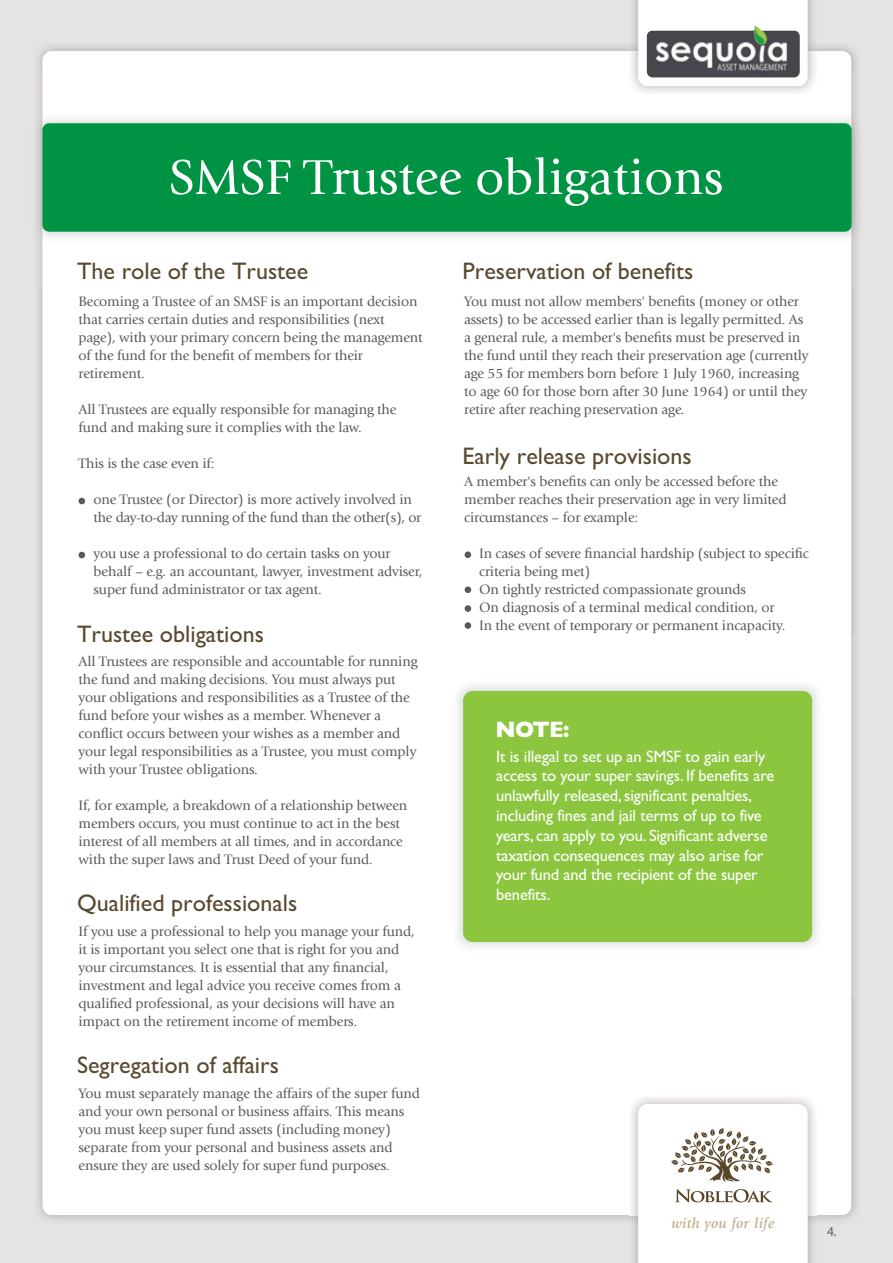
<style>
.page{position:relative;width:893px;height:1263px;background:#e5e4e2}
.page>*{position:absolute;margin:0;border:0;box-sizing:border-box;transform-origin:0 0}
.t1{font:51px "Giovanni Std";color:#fff}
.t2{font:24px "Gill Sans";color:#59492f}
.t3{font:700 22.5px "Gill Sans";color:#fff}
.t4{font:16.5px/19.8px "Gill Sans";letter-spacing:-.01em;color:#fff}
.t5{font:italic 700 14.85px "Giovanni Std";letter-spacing:.01em;color:#c4b490}
.t6{font:14.25px/18px "Giovanni Std";letter-spacing:-.01em;color:#58595b}
.t7{font:13.5px "Garamond";color:#636466}
</style>
<div class="page">
<div style="left:43px;top:51px;width:808px;height:1164px;background:#fff;border-radius:9px"></div>
<svg style="left:638px;top:1104px;width:170px;height:159px"></svg>
<img style="left:851px;top:69px;width:8px;height:218px">
<img style="left:43px;top:118px;width:808px;height:120px">
<div style="left:42px;top:123px;width:809px;height:109px;background:#009344;border-radius:7px"></div>
<div style="left:465px;top:551px;width:6px;height:7px;background:#58595b;border-radius:50%"></div>
<div style="left:465px;top:586px;width:6px;height:7px;background:#58595b;border-radius:50%"></div>
<div style="left:465px;top:605px;width:6px;height:7px;background:#58595b;border-radius:50%"></div>
<div style="left:465px;top:622px;width:6px;height:7px;background:#58595b;border-radius:50%"></div>
<svg style="left:79px;top:498px;width:6px;height:6px"></svg>
<svg style="left:79px;top:552px;width:6px;height:6px"></svg>
<img style="left:457px;top:636px;width:400px;height:360px">
<div style="left:463px;top:691px;width:349px;height:251px;background:#8cc63f;border-radius:9px"></div>
<div style="left:638px;top:0;width:170px;height:86px;background:#fff"></div>
<img style="left:647px;top:25px;width:153px;height:52px">
<h1 class="t1" style="left:169px;top:158px;width:556px">SMSF Trustee obligations</h1>
<h2 class="t2" style="left:77px;top:263px;width:233px">The role of the Trustee</h2>
<h2 class="t2" style="left:463px;top:263px;width:232px">Preservation of benefits</h2>
<p class="t6" style="left:79px;top:294px;width:346px">Becoming a Trustee of an SMSF is an important decision that carries certain duties and responsibilities (next page), with your primary concern being the management of the fund for the benefit of members for their retirement.</p>
<p class="t6" style="left:79px;top:402px;width:319px">All Trustees are equally responsible for managing the fund and making sure it complies with the law.</p>
<p class="t6" style="left:79px;top:456px;width:137px">This is the case even if:</p>
<p class="t6" style="left:94px;top:492px;width:329px">one Trustee (or Director) is more actively involved in the day-to-day running of the fund than the other(s), or</p>
<p class="t6" style="left:94px;top:546px;width:330px">you use a professional to do certain tasks on your behalf – e.g. an accountant, lawyer, investment adviser, super fund administrator or tax agent.</p>
<h2 class="t2" style="left:77px;top:626px;width:188px">Trustee obligations</h2>
<p class="t6" style="left:79px;top:654px;width:340px">All Trustees are responsible and accountable for running the fund and making decisions. You must always put your obligations and responsibilities as a Trustee of the fund before your wishes as a member. Whenever a conflict occurs between your wishes as a member and your legal responsibilities as a Trustee, you must comply with your Trustee obligations.</p>
<p class="t6" style="left:79px;top:798px;width:330px">If, for example, a breakdown of a relationship between members occurs, you must continue to act in the best interest of all members at all times, and in accordance with the super laws and Trust Deed of your fund.</p>
<h2 class="t2" style="left:77px;top:895px;width:222px">Qualified professionals</h2>
<p class="t6" style="left:79px;top:924px;width:338px">If you use a professional to help you manage your fund, it is important you select one that is right for you and your circumstances. It is essential that any financial, investment and legal advice you receive comes from a qualified professional, as your decisions will have an impact on the retirement income of members.</p>
<h2 class="t2" style="left:77px;top:1057px;width:203px">Segregation of affairs</h2>
<p class="t6" style="left:79px;top:1086px;width:343px">You must separately manage the affairs of the super fund and your own personal or business affairs. This means you must keep super fund assets (including money) separate from your personal and business assets and ensure they are used solely for super fund purposes.</p>
<p class="t6" style="left:464px;top:294px;width:346px">You must not allow members' benefits (money or other assets) to be accessed earlier than is legally permitted. As a general rule, a member's benefits must be preserved in the fund until they reach their preservation age (currently age 55 for members born before 1 July 1960, increasing to age 60 for those born after 30 June 1964) or until they retire after reaching preservation age.</p>
<h2 class="t2" style="left:463px;top:448px;width:231px">Early release provisions</h2>
<p class="t6" style="left:464px;top:474px;width:324px">A member's benefits can only be accessed before the member reaches their preservation age in very limited circumstances – for example:</p>
<p class="t6" style="left:479px;top:546px;width:331px">In cases of severe financial hardship (subject to specific criteria being met)<br>On tightly restricted compassionate grounds<br>On diagnosis of a terminal medical condition, or<br>In the event of temporary or permanent incapacity.</p>
<h3 class="t3" style="left:495px;top:721px;width:76px">NOTE:</h3>
<p class="t4" style="left:496px;top:748px;width:280px">It is illegal to set up an SMSF to gain early access to your super savings. If benefits are unlawfully released, significant penalties, including fines and jail terms of up to five years, can apply to you. Significant adverse taxation consequences may also arise for your fund and the recipient of the super benefits.</p>
<p class="t5" style="left:671px;top:1214px;width:105px">with you for life</p>
<p class="t7" style="left:827px;top:1223px;width:11px">4.</p>
</div>
